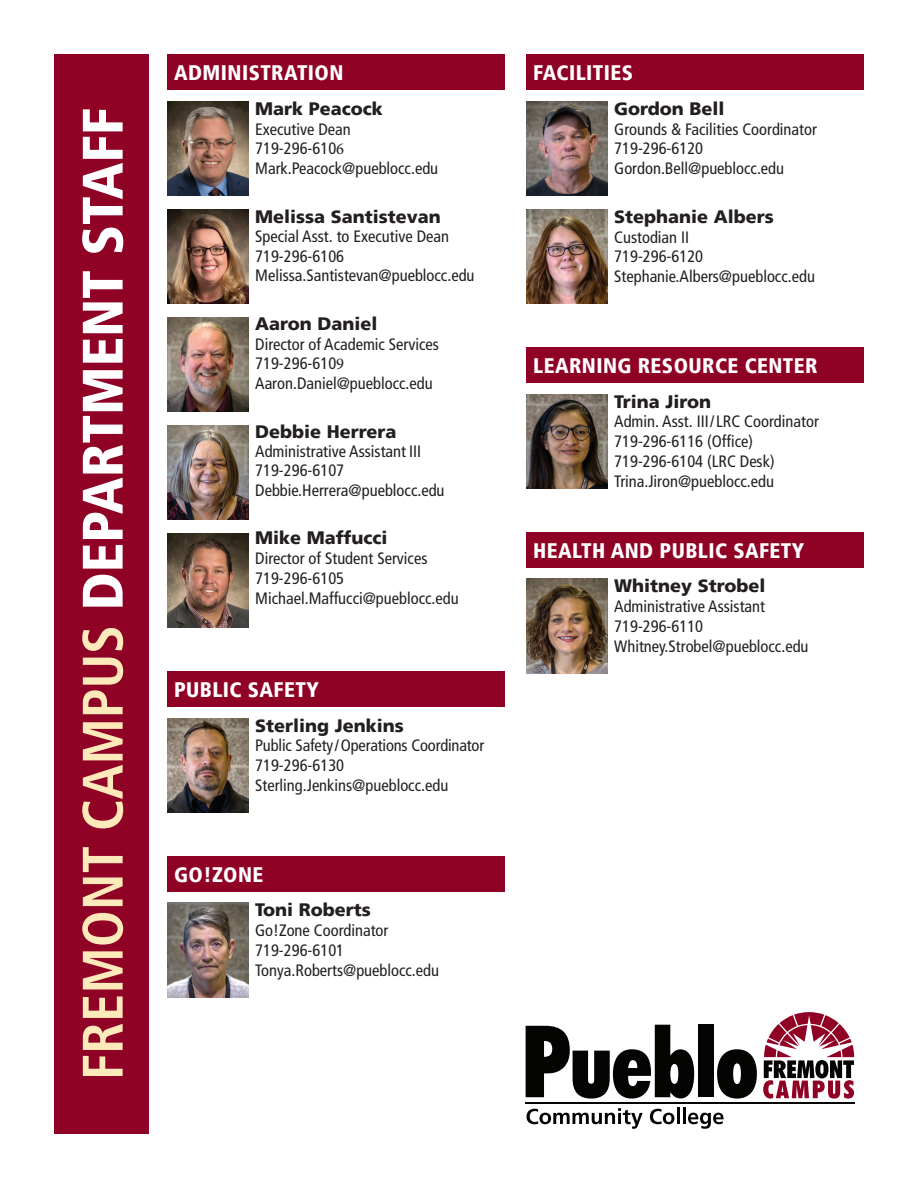
<style>
.page{position:relative;width:918px;height:1188px;background:#fff}
.page>*{position:absolute;margin:0;border:0;box-sizing:border-box;transform-origin:0 0}
.t1{font:900 condensed 57px "Frutiger LT";color:#fff}
.t2{font:900 condensed 21px "Frutiger LT";letter-spacing:.02em;color:#fff}
.t3{font:900 18px "Frutiger LT";color:#231f20}
.t4{font:condensed 16.5px/19.8px "Frutiger LT";color:#231f20}
.s1{font-weight:700;color:#fee9ba}
.s2{font-family:"Minion Pro";font-stretch:normal}
</style>
<div class="page">
<img style="left:167px;top:101px;width:81px;height:95px">
<img style="left:526px;top:394px;width:82px;height:95px">
<img style="left:526px;top:101px;width:82px;height:95px">
<img style="left:167px;top:718px;width:81px;height:95px">
<img style="left:167px;top:903px;width:81px;height:94px">
<img style="left:526px;top:579px;width:82px;height:94px">
<img style="left:167px;top:317px;width:81px;height:95px">
<img style="left:167px;top:209px;width:81px;height:95px">
<img style="left:526px;top:209px;width:82px;height:95px">
<img style="left:167px;top:425px;width:81px;height:95px">
<img style="left:167px;top:533px;width:81px;height:95px">
<div style="left:167px;top:54px;width:338px;height:36px;background:#900126"></div>
<div style="left:526px;top:347px;width:338px;height:36px;background:#900126"></div>
<div style="left:526px;top:54px;width:338px;height:36px;background:#900126"></div>
<div style="left:167px;top:671px;width:338px;height:36px;background:#900126"></div>
<div style="left:167px;top:856px;width:338px;height:36px;background:#900126"></div>
<div style="left:526px;top:532px;width:338px;height:36px;background:#900126"></div>
<div style="left:54px;top:54px;width:94px;height:1080px;background:#900126"></div>
<svg style="left:526px;top:1025px;width:168px;height:74px"></svg>
<div style="left:698px;top:1025px;width:16px;height:72px;background:#040503"></div>
<svg style="left:717px;top:1049px;width:40px;height:50px"></svg>
<svg style="left:527px;top:1108px;width:116px;height:21px"></svg>
<svg style="left:650px;top:1109px;width:24px;height:15px"></svg>
<hr style="left:677px;top:1108px;width:3px;height:16px;background:#040503">
<hr style="left:683px;top:1108px;width:3px;height:16px;background:#040503">
<svg style="left:688px;top:1113px;width:36px;height:16px"></svg>
<hr style="left:525px;top:1102px;width:329px;height:2px;background:#040503">
<svg style="left:763px;top:1012px;width:92px;height:87px"></svg>
<h1 class="t1" style="left:69px;top:1080px;width:974px;rotate:-90deg"><span class="s1">FREMONT CAMPUS</span> DEPARTMENT STAFF</h1>
<p class="t2" style="left:174px;top:60px;width:171px">ADMINISTRATION</p>
<p class="t3" style="left:255px;top:98px;width:129px">Mark Peacock</p>
<p class="t4" style="left:255px;top:119px;width:185px">Executive Dean<br>719-296-610<span class="s2">6<br></span>Mark.Peacock@pueblocc.edu</p>
<p class="t3" style="left:255px;top:206px;width:187px">Melissa Santistevan</p>
<p class="t4" style="left:255px;top:227px;width:221px;line-height:19.4px">Special Asst. to Executive Dean<br>719-296-6106<br>Melissa.Santistevan@pueblocc.edu</p>
<p class="t3" style="left:255px;top:312px;width:124px">Aaron Daniel</p>
<p class="t4" style="left:255px;top:334px;width:185px">Director of Academic Services<br>719-296-610<span class="s2">9<br></span>Aaron.Daniel@pueblocc.edu</p>
<p class="t3" style="left:255px;top:420px;width:143px">Debbie Herrera</p>
<p class="t4" style="left:255px;top:442px;width:191px;line-height:19.4px">Administrative Assistant III<br>719-296-6107<br>Debbie.Herrera@pueblocc.edu</p>
<p class="t3" style="left:255px;top:527px;width:134px">Mike Maffucci</p>
<p class="t4" style="left:255px;top:549px;width:205px">Director of Student Services<br>719-296-6105<br>Michael.Maffucci@pueblocc.edu</p>
<p class="t2" style="left:174px;top:677px;width:146px">PUBLIC SAFETY</p>
<p class="t3" style="left:255px;top:714px;width:150px">Sterling Jenkins</p>
<p class="t4" style="left:255px;top:736px;width:231px">Public Safety/Operations Coordinator<br>719-296-6130<br>Sterling.Jenkins@pueblocc.edu</p>
<p class="t2" style="left:174px;top:862px;width:91px">GO!ZONE</p>
<p class="t3" style="left:255px;top:899px;width:117px">Toni Roberts</p>
<p class="t4" style="left:255px;top:921px;width:185px">Go!Zone Coordinator<br>719-296-6101<br>Tonya.Roberts@pueblocc.edu</p>
<p class="t2" style="left:533px;top:60px;width:101px">FACILITIES</p>
<p class="t3" style="left:614px;top:98px;width:112px">Gordon Bell</p>
<p class="t4" style="left:614px;top:119px;width:204px">Grounds &amp; Facilities Coordinator<br>719-296-6120<br>Gordon.Bell@pueblocc.edu</p>
<p class="t3" style="left:614px;top:206px;width:161px">Stephanie Albers</p>
<p class="t4" style="left:614px;top:227px;width:202px">Custodian II<br>719-296-6120<br>Stephanie.Albers@pueblocc.edu</p>
<p class="t2" style="left:533px;top:353px;width:286px">LEARNING RESOURCE CENTER</p>
<p class="t3" style="left:614px;top:390px;width:98px">Trina Jiron</p>
<p class="t4" style="left:614px;top:412px;width:206px">Admin. Asst. III/LRC Coordinator<br>719-296-6116 (Office)<br>719-296-6104 (LRC Desk)<br>Trina.Jiron@pueblocc.edu</p>
<p class="t2" style="left:533px;top:538px;width:273px">HEALTH AND PUBLIC SAFETY</p>
<p class="t3" style="left:614px;top:575px;width:153px">Whitney Strobel</p>
<p class="t4" style="left:614px;top:597px;width:196px">Administrative Assistant<br>719-296-6110<br>Whitney.Strobel@pueblocc.edu</p>
</div>
